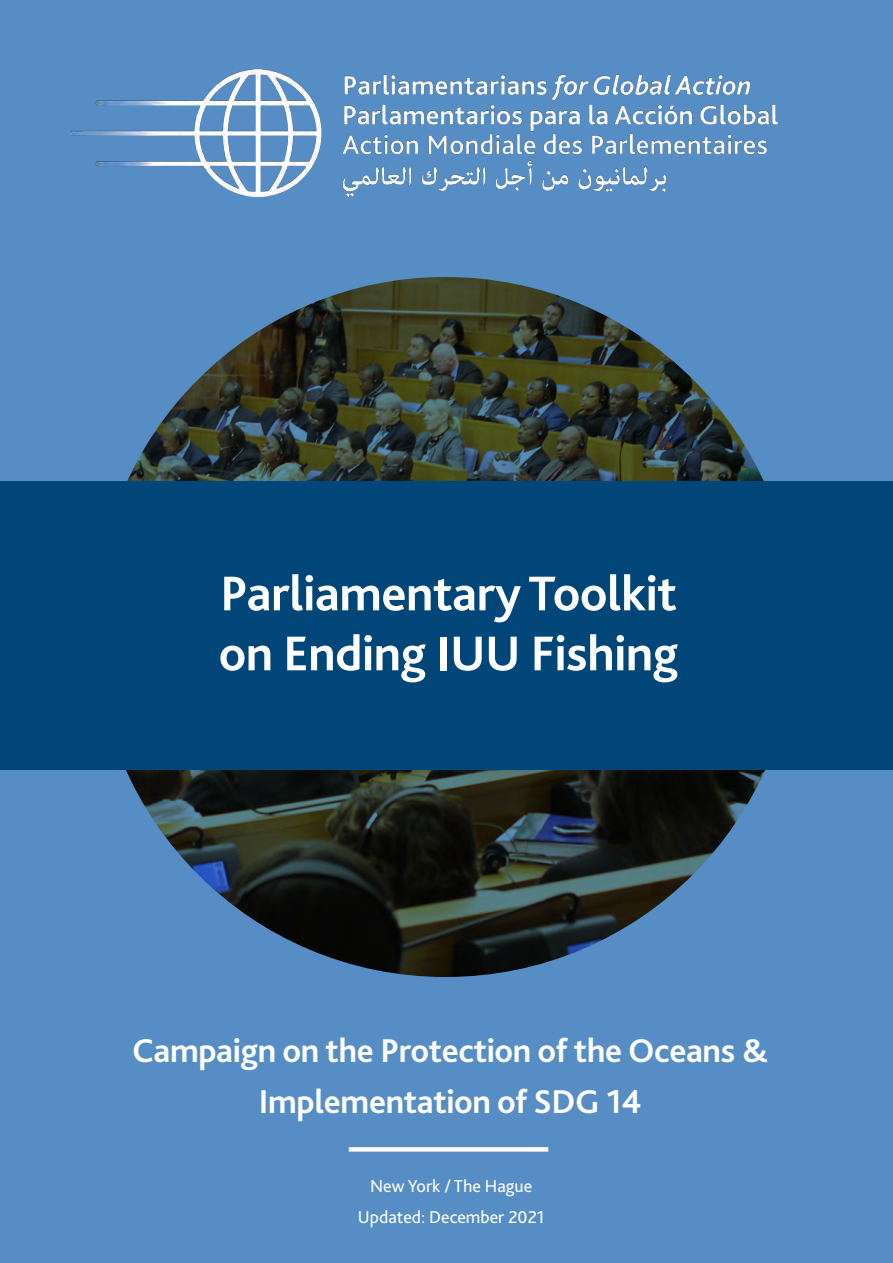
<style>
.page{position:relative;width:893px;height:1263px;background:#558dc4}
.page>*{position:absolute;margin:0;border:0;box-sizing:border-box;transform-origin:0 0}
.Headline{font:700 51px "Bliss 2";letter-spacing:-.01em;color:#fff}
.Headline-2{font:700 34.5px/51px "Bliss 2";letter-spacing:-.01em;color:#fff;text-align:center}
.t1{font:18px "Bliss 2";color:#fff}
</style>
<div class="page">
<img style="left:95px;top:277px;width:700px;height:700px">
<div style="left:0;top:481px;width:893px;height:288px;background:#004679"></div>
<svg style="left:349px;top:1147px;width:199px;height:4px"></svg>
<img style="left:70px;top:69px;width:707px;height:128px">
<p class="Headline" style="left:220px;top:562px;width:458px">Parliamentary Toolkit</p>
<p class="Headline" style="left:219px;top:622px;width:461px">on Ending IUU Fishing</p>
<p class="Headline-2" style="left:132px;top:1024px;width:638px">Campaign on the Protection of the Oceans &amp;<br>Implementation of SDG 14</p>
<p class="t1" style="left:370px;top:1175px;width:164px">New York / The Hague</p>
<p class="t1" style="left:358px;top:1206px;width:188px">Updated: December 2021</p>
</div>
